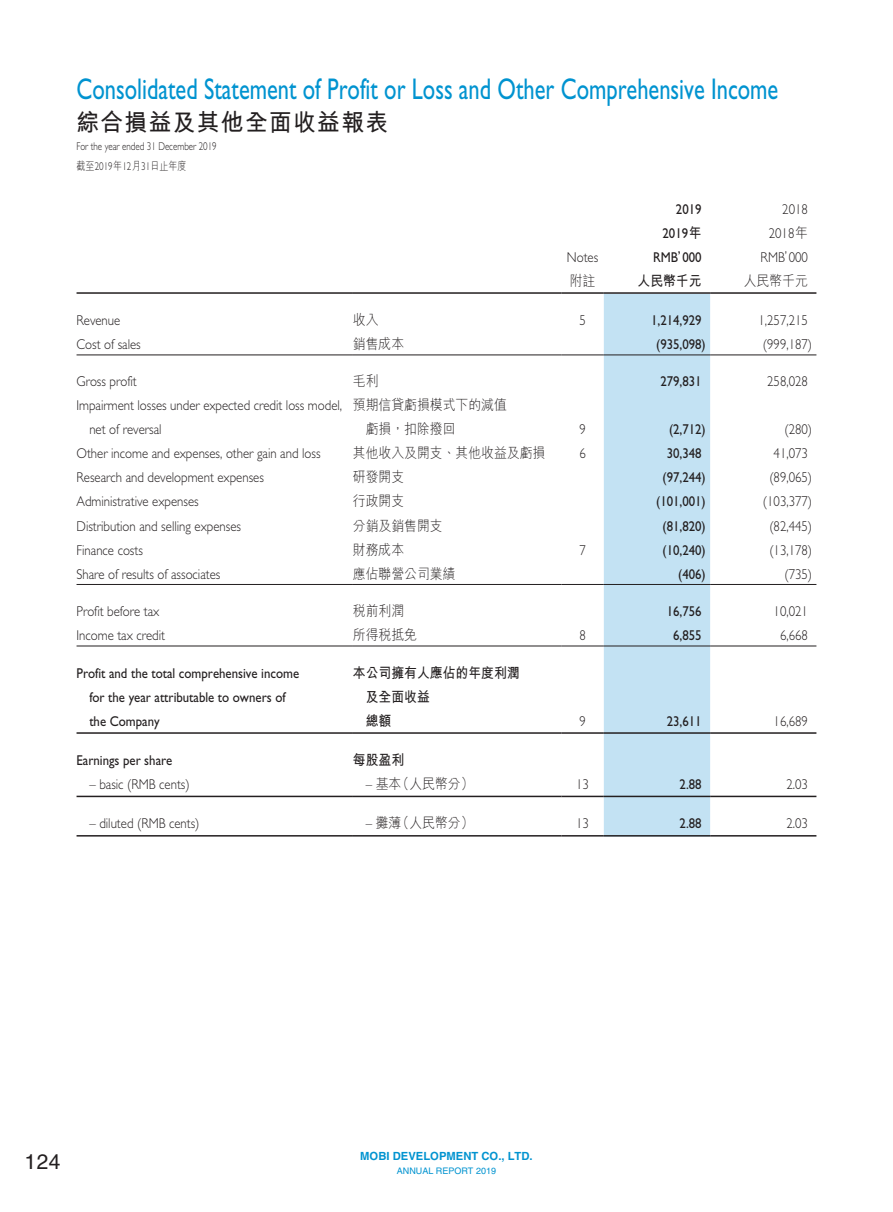
<style>
.page{position:relative;width:893px;height:1212px;background:#fff}
.page>*{position:absolute;margin:0;border:0;box-sizing:border-box;transform-origin:0 0}
.t1{font:30px "Gill Sans Std";color:#0093d0;scale:.75 1}
.t2{font:700 24px "M Hei HK";letter-spacing:.055em;color:#231f20;scale:.95 1}
.t3{font:21px "Helvetica LT Std";color:#231f20}
.t4{font:300 14.25px/24px "Gill Sans Std";color:#231f20;scale:.9 1}
.t5{font:14.25px/24px "Gill Sans Std";color:#231f20;scale:.9 1}
.t6{font:300 14.25px/24px "M Hei HK";color:#231f20;scale:.9 1}
.t7{font:700 14.25px/24px "M Hei HK";color:#231f20;scale:.9 1}
.t8{font:300 11.25px "Gill Sans Std";color:#231f20;scale:.8 1}
.t9{font:700 11.25px "Helvetica LT Std";color:#0093d0}
.t10{font:300 11.25px "M Hei HK";color:#231f20;scale:.8 1}
.t11{font:9px "Helvetica LT Std";color:#0093d0}
.s1{font-family:"Gill Sans Std"}
.s2{font-family:"M Hei HK";font-weight:700}
.s3{font-family:"M Hei HK"}
</style>
<div class="page">
<div style="left:604px;top:294px;width:106px;height:541px;background:#c3e2f3"></div>
<hr style="left:77px;top:292px;width:276px;height:2px;background:#231f20">
<hr style="left:353px;top:292px;width:208px;height:2px;background:#231f20">
<hr style="left:561px;top:292px;width:43px;height:2px;background:#231f20">
<hr style="left:604px;top:292px;width:106px;height:2px;background:#231f20">
<hr style="left:710px;top:292px;width:106px;height:2px;background:#231f20">
<hr style="left:77px;top:354px;width:276px;height:1px;background:#231f20">
<hr style="left:353px;top:354px;width:208px;height:1px;background:#231f20">
<hr style="left:561px;top:354px;width:43px;height:1px;background:#231f20">
<hr style="left:604px;top:354px;width:106px;height:1px;background:#231f20">
<hr style="left:710px;top:354px;width:106px;height:1px;background:#231f20">
<hr style="left:77px;top:584px;width:276px;height:1px;background:#231f20">
<hr style="left:353px;top:584px;width:208px;height:1px;background:#231f20">
<hr style="left:561px;top:584px;width:43px;height:1px;background:#231f20">
<hr style="left:604px;top:584px;width:106px;height:1px;background:#231f20">
<hr style="left:710px;top:584px;width:106px;height:1px;background:#231f20">
<hr style="left:77px;top:646px;width:276px;height:1px;background:#231f20">
<hr style="left:353px;top:646px;width:208px;height:1px;background:#231f20">
<hr style="left:561px;top:646px;width:43px;height:1px;background:#231f20">
<hr style="left:604px;top:646px;width:106px;height:1px;background:#231f20">
<hr style="left:710px;top:646px;width:106px;height:1px;background:#231f20">
<hr style="left:77px;top:732px;width:276px;height:2px;background:#231f20">
<hr style="left:353px;top:732px;width:208px;height:2px;background:#231f20">
<hr style="left:561px;top:732px;width:43px;height:2px;background:#231f20">
<hr style="left:604px;top:732px;width:106px;height:2px;background:#231f20">
<hr style="left:710px;top:732px;width:106px;height:2px;background:#231f20">
<hr style="left:77px;top:796px;width:276px;height:1px;background:#231f20">
<hr style="left:353px;top:796px;width:208px;height:1px;background:#231f20">
<hr style="left:561px;top:796px;width:43px;height:1px;background:#231f20">
<hr style="left:604px;top:796px;width:106px;height:1px;background:#231f20">
<hr style="left:710px;top:796px;width:106px;height:1px;background:#231f20">
<hr style="left:77px;top:835px;width:276px;height:1px;background:#231f20">
<hr style="left:353px;top:835px;width:208px;height:1px;background:#231f20">
<hr style="left:561px;top:835px;width:43px;height:1px;background:#231f20">
<hr style="left:604px;top:835px;width:106px;height:1px;background:#231f20">
<hr style="left:710px;top:835px;width:106px;height:1px;background:#231f20">
<h1 class="t1" style="left:76px;top:72px;width:937px">Consolidated Statement of Profit or Loss and Other Comprehensive Income</h1>
<h2 class="t2" style="left:76px;top:104px;width:330px">綜合損益及其他全面收益報表</h2>
<p class="t8" style="left:76px;top:140px;width:177px">For the year ended 31 December 2019</p>
<p class="t10" style="left:76px;top:160px;width:139px">截至<span class="s1">2019</span>年<span class="s1">12</span>月<span class="s1">31</span>日止年度</p>
<p class="t5" style="left:676px;top:197px;width:30px">2019</p>
<p class="t4" style="left:782px;top:197px;width:30px">2018</p>
<p class="t5" style="left:662px;top:221px;width:45px">2019<span class="s2">年</span></p>
<p class="t4" style="left:769px;top:221px;width:45px">2018<span class="s3">年</span></p>
<p class="t4" style="left:567px;top:245px;width:36px">Notes</p>
<p class="t5" style="left:653px;top:245px;width:56px">RMB’000</p>
<p class="t4" style="left:761px;top:245px;width:54px">RMB’000</p>
<p class="t6" style="left:570px;top:268px;width:30px">附註</p>
<p class="t7" style="left:637px;top:267px;width:73px">人民幣千元</p>
<p class="t6" style="left:744px;top:268px;width:73px">人民幣千元</p>
<p class="t4" style="left:77px;top:308px;width:50px">Revenue</p>
<p class="t6" style="left:353px;top:307px;width:30px">收入</p>
<p class="t4" style="left:579px;top:308px;width:9px">5</p>
<p class="t5" style="left:651px;top:308px;width:58px">1,214,929</p>
<p class="t4" style="left:758px;top:308px;width:56px">1,257,215</p>
<p class="t4" style="left:77px;top:332px;width:73px">Cost of sales</p>
<p class="t6" style="left:353px;top:331px;width:59px">銷售成本</p>
<p class="t5" style="left:656px;top:332px;width:57px">(935,098)</p>
<p class="t4" style="left:763px;top:332px;width:56px">(999,187)</p>
<p class="t4" style="left:77px;top:370px;width:68px">Gross profit</p>
<p class="t6" style="left:353px;top:369px;width:30px">毛利</p>
<p class="t5" style="left:660px;top:370px;width:47px">279,831</p>
<p class="t4" style="left:767px;top:370px;width:47px">258,028</p>
<p class="t4" style="left:89px;top:394px;width:282px;text-indent:-13px">Impairment losses under expected credit loss model, net of reversal</p>
<p class="t6" style="left:366px;top:393px;width:158px;text-indent:-13px">預期信貸虧損模式下的減值虧損，扣除撥回</p>
<p class="t4" style="left:579px;top:418px;width:9px">9</p>
<p class="t5" style="left:669px;top:418px;width:42px">(2,712)</p>
<p class="t4" style="left:784px;top:418px;width:32px">(280)</p>
<p class="t4" style="left:77px;top:442px;width:273px">Other income and expenses, other gain and loss</p>
<p class="t6" style="left:353px;top:441px;width:215px">其他收入及開支、其他收益及虧損</p>
<p class="t4" style="left:579px;top:442px;width:9px">6</p>
<p class="t5" style="left:667px;top:442px;width:40px">30,348</p>
<p class="t4" style="left:774px;top:442px;width:40px">41,073</p>
<p class="t4" style="left:77px;top:466px;width:210px">Research and development expenses</p>
<p class="t6" style="left:353px;top:465px;width:59px">研發開支</p>
<p class="t5" style="left:663px;top:466px;width:49px">(97,244)</p>
<p class="t4" style="left:769px;top:466px;width:49px">(89,065)</p>
<p class="t4" style="left:77px;top:490px;width:137px">Administrative expenses</p>
<p class="t6" style="left:353px;top:489px;width:59px">行政開支</p>
<p class="t5" style="left:656px;top:490px;width:57px">(101,001)</p>
<p class="t4" style="left:763px;top:490px;width:56px">(103,377)</p>
<p class="t4" style="left:77px;top:514px;width:184px">Distribution and selling expenses</p>
<p class="t6" style="left:353px;top:513px;width:101px">分銷及銷售開支</p>
<p class="t5" style="left:663px;top:514px;width:49px">(81,820)</p>
<p class="t4" style="left:769px;top:514px;width:49px">(82,445)</p>
<p class="t4" style="left:77px;top:538px;width:75px">Finance costs</p>
<p class="t6" style="left:353px;top:537px;width:59px">財務成本</p>
<p class="t4" style="left:579px;top:538px;width:9px">7</p>
<p class="t5" style="left:663px;top:538px;width:49px">(10,240)</p>
<p class="t4" style="left:769px;top:538px;width:49px">(13,178)</p>
<p class="t4" style="left:77px;top:562px;width:161px">Share of results of associates</p>
<p class="t6" style="left:353px;top:561px;width:115px">應佔聯營公司業績</p>
<p class="t5" style="left:678px;top:562px;width:32px">(406)</p>
<p class="t4" style="left:784px;top:562px;width:32px">(735)</p>
<p class="t4" style="left:77px;top:599px;width:94px">Profit before tax</p>
<p class="t6" style="left:353px;top:599px;width:59px">稅前利潤</p>
<p class="t5" style="left:667px;top:599px;width:40px">16,756</p>
<p class="t4" style="left:774px;top:599px;width:40px">10,021</p>
<p class="t4" style="left:77px;top:623px;width:100px">Income tax credit</p>
<p class="t6" style="left:353px;top:623px;width:73px">所得稅抵免</p>
<p class="t4" style="left:579px;top:623px;width:9px">8</p>
<p class="t5" style="left:673px;top:623px;width:33px">6,855</p>
<p class="t4" style="left:780px;top:623px;width:33px">6,668</p>
<p class="t5" style="left:89px;top:661px;width:235px;text-indent:-13px">Profit and the total comprehensive income for the year attributable to owners of the Company</p>
<p class="t7" style="left:366px;top:659px;width:173px;text-indent:-13px">本公司擁有人應佔的年度利潤及全面收益<br>總額</p>
<p class="t4" style="left:579px;top:709px;width:9px">9</p>
<p class="t5" style="left:667px;top:709px;width:40px">23,611</p>
<p class="t4" style="left:774px;top:709px;width:40px">16,689</p>
<p class="t5" style="left:77px;top:748px;width:108px">Earnings per share</p>
<p class="t7" style="left:353px;top:746px;width:59px">每股盈利</p>
<p class="t4" style="left:89px;top:772px;width:113px">– basic (RMB cents)</p>
<p class="t6" style="left:366px;top:771px;width:121px"><span class="s1">–</span> 基本（人民幣分）</p>
<p class="t4" style="left:576px;top:772px;width:16px">13</p>
<p class="t5" style="left:680px;top:772px;width:26px">2.88</p>
<p class="t4" style="left:786px;top:772px;width:25px">2.03</p>
<p class="t4" style="left:89px;top:812px;width:124px">– diluted (RMB cents)</p>
<p class="t6" style="left:366px;top:811px;width:121px"><span class="s1">–</span> 攤薄（人民幣分）</p>
<p class="t4" style="left:576px;top:812px;width:16px">13</p>
<p class="t5" style="left:680px;top:812px;width:26px">2.88</p>
<p class="t4" style="left:786px;top:812px;width:25px">2.03</p>
<h3 class="t3" style="left:24px;top:1149px;width:38px">124</h3>
<p class="t9" style="left:360px;top:1149px;width:174px">MOBI DEVELOPMENT CO., LTD.</p>
<p class="t11" style="left:397px;top:1165px;width:101px">ANNUAL REPORT 2019</p>
</div>
